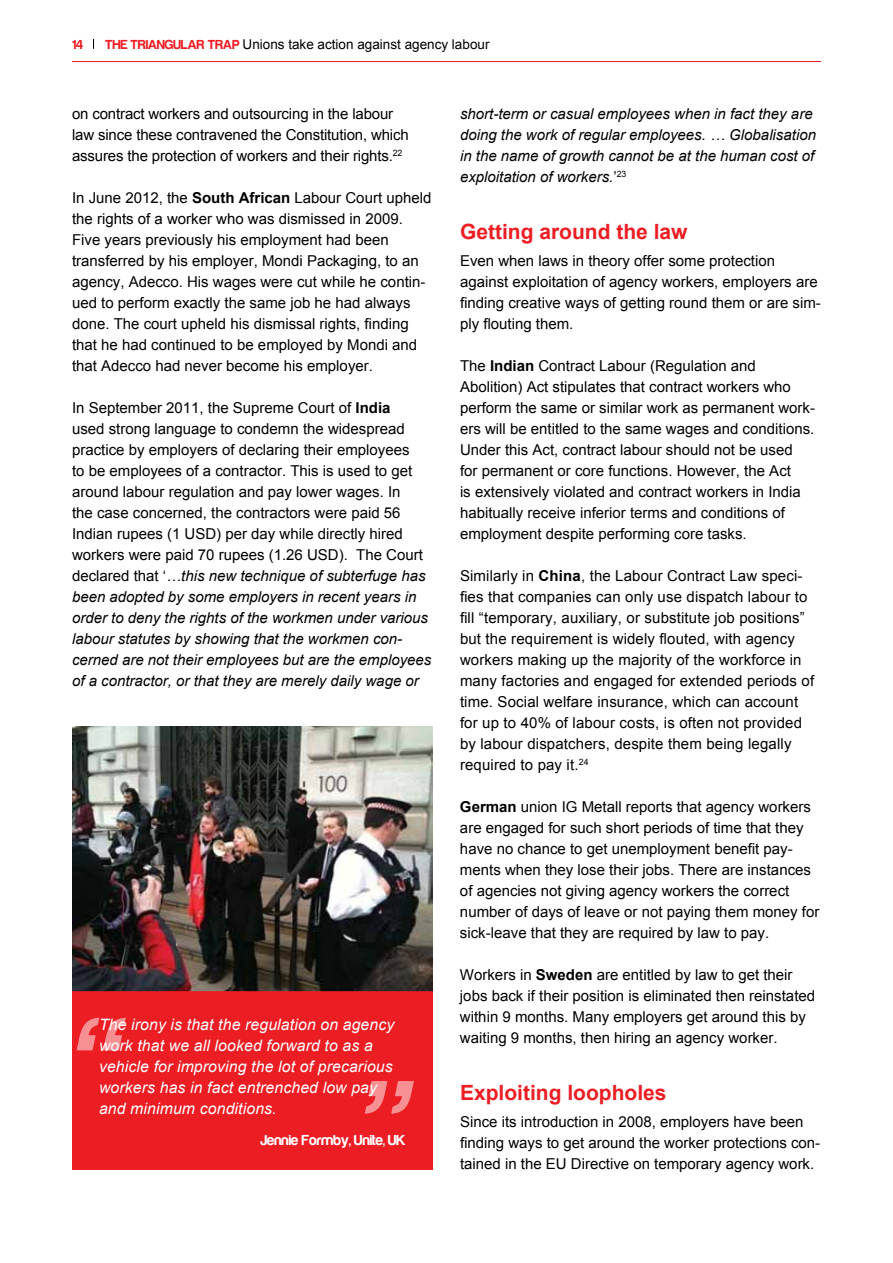
<style>
.page{position:relative;width:893px;height:1263px;background:#fff}
.page>*{position:absolute;margin:0;border:0;box-sizing:border-box;transform-origin:0 0}
.t1{font:700 21px "Arial";color:#ed1d24}
.t2{font:italic 15.75px/21px "Arial";letter-spacing:.01em;color:#fff}
.t3{font:15px/21px "Arial";color:#000}
.t4{font:italic 15px/21px "Arial";color:#000}
.t5{font:15px "Harabara";color:#fff}
.t6{font:13.5px "Arial";color:#000}
.t7{font:13.5px "Harabara";color:#ed1d24}
.s1{font-family:"Harabara";color:#ed1d24}
.s2{font-weight:700}
.s3{font-style:italic}
.s4{font-style:normal}
</style>
<div class="page">
<hr style="left:72px;top:61px;width:749px;height:1px;background:#ed1d24">
<img style="left:73px;top:727px;width:359px;height:264px">
<div style="left:72px;top:991px;width:361px;height:179px;background:#ed1d24;border:2px solid #ed1d24"></div>
<svg style="left:77px;top:1018px;width:49px;height:32px"></svg>
<svg style="left:365px;top:1081px;width:49px;height:33px"></svg>
<p class="t7" style="left:72px;top:37px;width:12px">14</p>
<p class="t7" style="left:105px;top:37px;width:69px">The triangula</p>
<p class="t6" style="left:197px;top:35px;width:294px"><span class="s1">r trap</span> Unions take action against agency labour</p>
<p class="t3" style="left:72px;top:103px;width:338px">on contract workers and outsourcing in the labour law since these contravened the Constitution, which assures the protection of workers and their rights.<sup>22</sup></p>
<p class="t3" style="left:72px;top:187px;width:361px">In June 2012, the <span class="s2">South African</span> Labour Court upheld the rights of a worker who was dismissed in 2009.<br>Five years previously his employment had been transferred by his employer, Mondi Packaging, to an agency, Adecco. His wages were cut while he contin&shy;ued to perform exactly the same job he had always done. The court upheld his dismissal rights, finding that he had continued to be employed by Mondi and that Adecco had never become his employer.</p>
<p class="t3" style="left:72px;top:397px;width:361px">In September 2011, the Supreme Court of <span class="s2">India<br></span>used strong language to condemn the widespread practice by employers of declaring their employees<br>to be employees of a contractor. This is used to get around labour regulation and pay lower wages. In<br>the case concerned, the contractors were paid 56<br>Indian rupees (1 USD) per day while directly hired workers were paid 70 rupees (1.26 USD). The Court declared that ‘<span class="s3">…this new technique of subterfuge has been adopted by some employers in recent years in order to deny the rights of the workmen under various labour statutes by showing that the workmen con&shy;cerned are not their employees but are the employees of a contractor, or that they are merely daily wage or</span></p>
<p class="t2" style="left:99px;top:1014px;width:297px">The irony is that the regulation on agency work that we all looked forward to as a vehicle for improving the lot of precarious workers has in fact entrenched low pay and minimum conditions.</p>
<p class="t5" style="left:260px;top:1132px;width:147px">Jennie Formby, Unite, UK</p>
<p class="t4" style="left:460px;top:103px;width:357px">short-term or casual employees when in fact they are doing the work of regular employees. … Globalisation in the name of growth cannot be at the human cost of exploitation of workers.<span class="s4">’</span><sup>23</sup></p>
<h1 class="t1" style="left:460px;top:218px;width:229px">Getting around the law</h1>
<p class="t3" style="left:460px;top:250px;width:362px">Even when laws in theory offer some protection against exploitation of agency workers, employers are finding creative ways of getting round them or are sim&shy;ply flouting them.</p>
<p class="t3" style="left:460px;top:355px;width:357px">The <span class="s2">Indian</span> Contract Labour (Regulation and Abolition) Act stipulates that contract workers who perform the same or similar work as permanent work&shy;ers will be entitled to the same wages and conditions.<br>Under this Act, contract labour should not be used<br>for permanent or core functions. However, the Act<br>is extensively violated and contract workers in India habitually receive inferior terms and conditions of employment despite performing core tasks.</p>
<p class="t3" style="left:460px;top:565px;width:356px">Similarly in <span class="s2">China</span>, the Labour Contract Law speci&shy;fies that companies can only use dispatch labour to fill “temporary, auxiliary, or substitute job positions” but the requirement is widely flouted, with agency workers making up the majority of the workforce in many factories and engaged for extended periods of time. Social welfare insurance, which can account for up to 40% of labour costs, is often not provided by labour dispatchers, despite them being legally required to pay it.<sup>24</sup></p>
<p class="t3" style="left:460px;top:796px;width:361px"><span class="s2">German</span> union IG Metall reports that agency workers are engaged for such short periods of time that they have no chance to get unemployment benefit pay&shy;ments when they lose their jobs. There are instances of agencies not giving agency workers the correct number of days of leave or not paying them money for sick-leave that they are required by law to pay.</p>
<p class="t3" style="left:460px;top:964px;width:357px">Workers in <span class="s2">Sweden</span> are entitled by law to get their jobs back if their position is eliminated then reinstated within 9 months. Many employers get around this by waiting 9 months, then hiring an agency worker.</p>
<h1 class="t1" style="left:460px;top:1079px;width:208px">Exploiting loopholes</h1>
<p class="t3" style="left:460px;top:1111px;width:362px">Since its introduction in 2008, employers have been finding ways to get around the worker protections con&shy;tained in the EU Directive on temporary agency work.</p>
</div>
